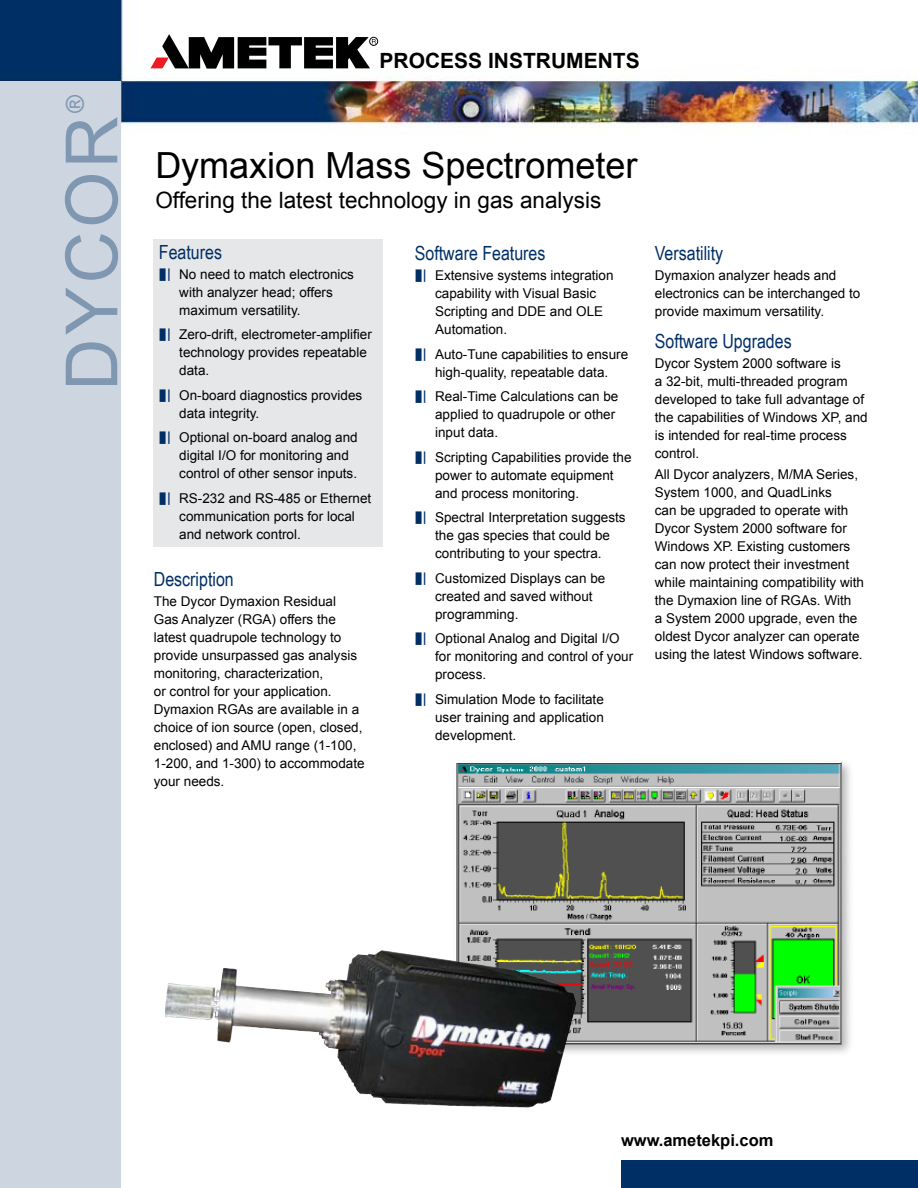
<style>
.page{position:relative;width:918px;height:1188px;background:#fff}
.page>*{position:absolute;margin:0;border:0;box-sizing:border-box;transform-origin:0 0}
.t1{font:72px "Arial";letter-spacing:.05em;color:#8097b2}
.t2{font:36px "Arial";color:#000}
.t3{font:24.45px "Arial";color:#8097b2}
.t4{font:22.5px "Arial";color:#000}
.t5{font:700 21px "Arial";color:#000}
.t6{font:19.5px "Arial Narrow";color:#002f65}
.t7{font:700 16.5px "Arial";color:#000}
.t8{font:13.5px/18px "Arial";color:#000}
</style>
<div class="page">
<img style="left:0;top:0;width:918px;height:128px">
<div style="left:0;top:81px;width:122px;height:1107px;background:#ccd5e0"></div>
<div style="left:369px;top:37px;width:9px;height:9px;border:1px solid #000;border-radius:50%"></div>
<svg style="left:151px;top:34px;width:225px;height:35px"></svg>
<div style="left:621px;top:1160px;width:297px;height:28px;background:#002f65"></div>
<div style="left:154px;top:239px;width:229px;height:307px;background:#e6e7e8"></div>
<div style="left:451px;top:758px;width:404px;height:300px;background:#000;opacity:.3"></div>
<img style="left:456px;top:762px;width:385px;height:283px">
<img style="left:165px;top:950px;width:411px;height:158px">
<h3 class="t3" style="left:59px;top:113px;width:20px;rotate:-90deg">®</h3>
<h1 class="t1" style="left:45px;top:391px;width:276px;rotate:-90deg">DYCOR</h1>
<h3 class="t5" style="left:380px;top:47px;width:262px">PROCESS INSTRUMENTS</h3>
<h2 class="t2" style="left:155px;top:142px;width:484px">Dymaxion Mass Spectrometer</h2>
<h3 class="t4" style="left:155px;top:185px;width:448px">Offering the latest technology in gas analysis</h3>
<h3 class="t6" style="left:159px;top:237px;width:65px">Features</h3>
<p class="t8" style="left:179px;top:265px;width:176px">No need to match electronics with analyzer head; offers maximum versatility.</p>
<p class="t8" style="left:179px;top:326px;width:194px">Zero-drift, electrometer-amplifier technology provides repeatable data.</p>
<p class="t8" style="left:179px;top:386px;width:185px">On-board diagnostics provides data integrity.</p>
<p class="t8" style="left:179px;top:429px;width:180px">Optional on-board analog and digital I/O for monitoring and control of other sensor inputs.</p>
<p class="t8" style="left:179px;top:489px;width:194px">RS-232 and RS-485 or Ethernet communication ports for local and network control.</p>
<h3 class="t6" style="left:154px;top:565px;width:81px">Description</h3>
<p class="t8" style="left:154px;top:592px;width:212px">The Dycor Dymaxion Residual<br>Gas Analyzer (RGA) offers the latest quadrupole technology to provide unsurpassed gas analysis monitoring, characterization,<br>or control for your application.<br>Dymaxion RGAs are available in a choice of ion source (open, closed, enclosed) and AMU range (1-100,<br>1-200, and 1-300) to accommodate your needs.</p>
<h3 class="t6" style="left:415px;top:239px;width:132px">Software Features</h3>
<p class="t8" style="left:435px;top:267px;width:180px">Extensive systems integration capability with Visual Basic<br>Scripting and DDE and OLE<br>Automation.</p>
<p class="t8" style="left:435px;top:345px;width:195px">Auto-Tune capabilities to ensure high-quality, repeatable data.</p>
<p class="t8" style="left:435px;top:388px;width:185px">Real-Time Calculations can be applied to quadrupole or other input data.</p>
<p class="t8" style="left:435px;top:448px;width:198px">Scripting Capabilities provide the power to automate equipment and process monitoring.</p>
<p class="t8" style="left:435px;top:509px;width:192px">Spectral Interpretation suggests the gas species that could be contributing to your spectra.</p>
<p class="t8" style="left:435px;top:569px;width:172px">Customized Displays can be created and saved without programming.</p>
<p class="t8" style="left:435px;top:630px;width:200px">Optional Analog and Digital I/O for monitoring and control of your process.</p>
<p class="t8" style="left:435px;top:690px;width:170px;text-align:justify">Simulation Mode to facilitate user training and application development.</p>
<h3 class="t6" style="left:655px;top:239px;width:70px">Versatility</h3>
<p class="t8" style="left:655px;top:267px;width:207px">Dymaxion analyzer heads and electronics can be interchanged to provide maximum versatility.</p>
<h3 class="t6" style="left:655px;top:327px;width:138px">Software Upgrades</h3>
<p class="t8" style="left:655px;top:355px;width:214px">Dycor System 2000 software is<br>a 32-bit, multi-threaded program developed to take full advantage of the capabilities of Windows XP, and is intended for real-time process control.</p>
<p class="t8" style="left:655px;top:466px;width:211px">All Dycor analyzers, M/MA Series,<br>System 1000, and QuadLinks<br>can be upgraded to operate with<br>Dycor System 2000 software for<br>Windows XP. Existing customers can now protect their investment while maintaining compatibility with the Dymaxion line of RGAs. With<br>a System 2000 upgrade, even the oldest Dycor analyzer can operate using the latest Windows software.</p>
<p class="t7" style="left:621px;top:1130px;width:154px">www.ametekpi.com</p>
</div>
